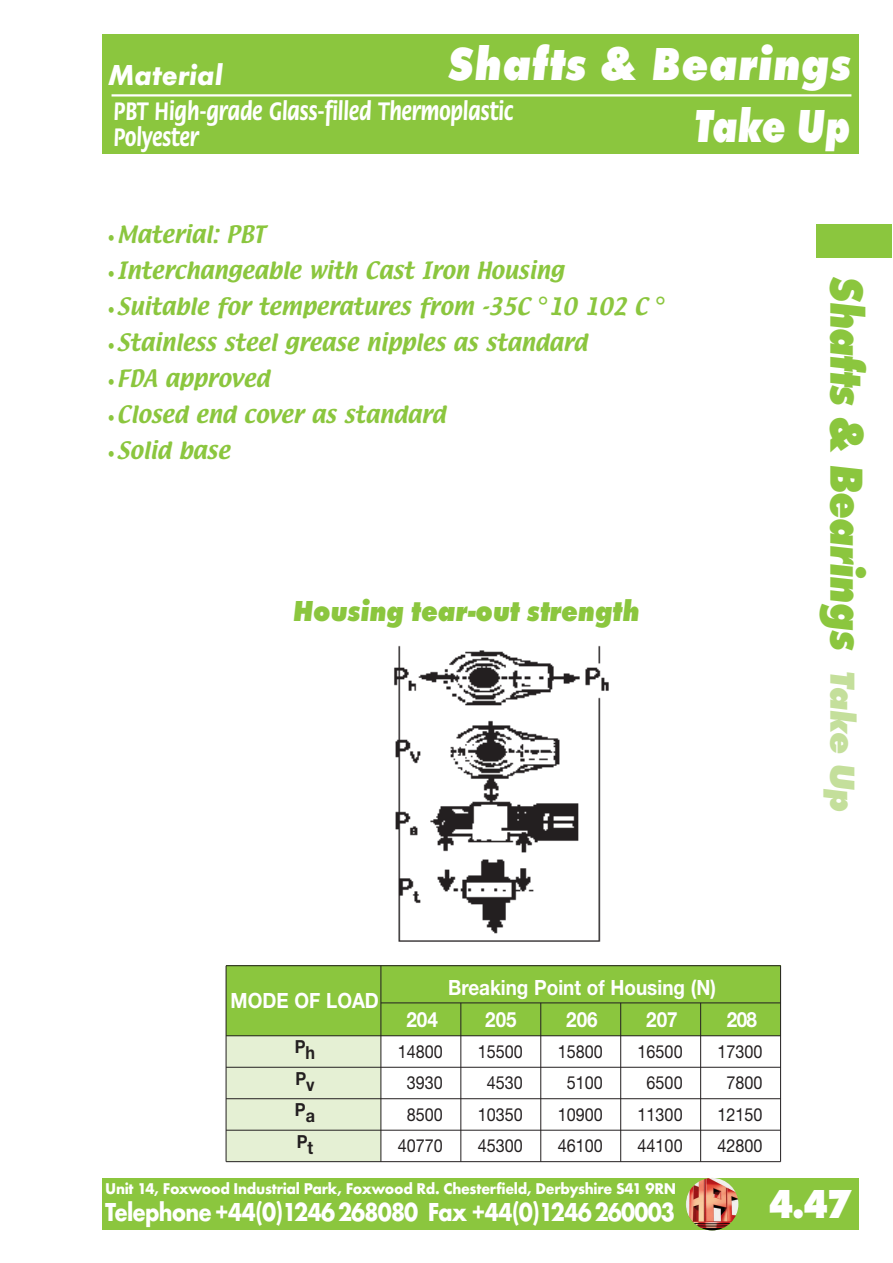
<style>
.page{position:relative;width:893px;height:1263px;background:#fff}
.page>*{position:absolute;margin:0;border:0;box-sizing:border-box;transform-origin:0 0}
.t1{font:italic 800 48px "Futura T";letter-spacing:-.02em;color:#8bc63e;scale:.9 1}
.t2{font:italic 800 48px "Futura T";letter-spacing:.02em;color:#fff;scale:.9 1}
.t3{font:italic 800 48px "Futura T";letter-spacing:.02em;color:#fff;scale:.8 1}
.t4{font:800 42px "Futura T";color:#fff;scale:.83 1}
.t5{font:italic 800 30px "Futura T";color:#8bc63e;scale:.9 1}
.t6{font:italic 700 30px "Futura T";color:#fff;scale:.95 1}
.t7{font:700 27px/26.1px "Flora";color:#fff;scale:.8 1}
.t8{font:700 27px "Futura T";letter-spacing:-.035em;color:#fff;scale:.87 1}
.t9{font:21px "Textile";color:#8bc63e}
.t10{font:700 21px "Helvetica Neue";color:#fff;scale:.9 1}
.t11{font:700 21px "Helvetica Neue";color:#fff;scale:.89 1}
.t12{font:18px "Helvetica Neue";color:#231f20;scale:.9 1}
.t13{font:700 18px "Helvetica Neue";color:#231f20;scale:.9 1}
.t14{font:700 16.2px "Futura T";letter-spacing:-.02em;color:#fff;scale:.95 1}
.s1{font-family:"Futura T";font-weight:700;font-style:italic}
.s2{font-family:"Futura T";font-weight:600;font-style:italic;font-size:27px}
.s3{font-size:36px;color:#c4df9b}
</style>
<div class="page">
<div style="left:816px;top:225px;width:75px;height:33px;background:#8bc63e"></div>
<div style="left:102px;top:1178px;width:757px;height:52px;background:#8bc63e"></div>
<img style="left:686px;top:1178px;width:52px;height:52px;border-radius:50%">
<div style="left:226px;top:966px;width:155px;height:70px;background:#8bc63e"></div>
<div style="left:381px;top:966px;width:400px;height:37px;background:#8bc63e"></div>
<div style="left:381px;top:1003px;width:80px;height:33px;background:#8bc63e"></div>
<div style="left:461px;top:1003px;width:80px;height:33px;background:#8bc63e"></div>
<div style="left:541px;top:1003px;width:80px;height:33px;background:#8bc63e"></div>
<div style="left:621px;top:1003px;width:80px;height:33px;background:#8bc63e"></div>
<div style="left:701px;top:1003px;width:80px;height:33px;background:#8bc63e"></div>
<div style="left:226px;top:1036px;width:155px;height:31px;background:#e5f0d4"></div>
<div style="left:226px;top:1067px;width:155px;height:32px;background:#e5f0d4"></div>
<div style="left:226px;top:1099px;width:155px;height:31px;background:#e5f0d4"></div>
<div style="left:226px;top:1130px;width:155px;height:32px;background:#e5f0d4"></div>
<hr style="left:226px;top:966px;width:1px;height:196px;background:#231f20">
<hr style="left:380px;top:966px;width:1px;height:196px;background:#231f20">
<hr style="left:460px;top:1003px;width:1px;height:159px;background:#231f20">
<hr style="left:540px;top:1003px;width:1px;height:159px;background:#231f20">
<hr style="left:620px;top:1003px;width:1px;height:159px;background:#231f20">
<hr style="left:700px;top:1003px;width:1px;height:159px;background:#231f20">
<hr style="left:780px;top:966px;width:1px;height:196px;background:#231f20">
<hr style="left:226px;top:965px;width:555px;height:1px;background:#231f20">
<hr style="left:381px;top:1002px;width:400px;height:1px;background:#231f20">
<hr style="left:226px;top:1035px;width:555px;height:1px;background:#231f20">
<hr style="left:226px;top:1067px;width:555px;height:1px;background:#231f20">
<hr style="left:226px;top:1098px;width:555px;height:1px;background:#231f20">
<hr style="left:226px;top:1130px;width:555px;height:1px;background:#231f20">
<hr style="left:226px;top:1161px;width:555px;height:1px;background:#231f20">
<img style="left:394px;top:645px;width:215px;height:297px">
<div style="left:102px;top:34px;width:757px;height:119px;background:#8bc63e"></div>
<hr style="left:112px;top:94px;width:739px;height:3px;background:#fff">
<h1 class="t2" style="left:446px;top:34px;width:450px">Shafts &amp; Bearings</h1>
<h3 class="t6" style="left:108px;top:58px;width:123px">Material</h3>
<p class="t7" style="left:114px;top:98px;width:501px">PBT High-grade Glass-filled Thermoplastic<br>Polyester</p>
<h1 class="t3" style="left:693px;top:97px;width:196px">Take Up</h1>
<p class="t9" style="left:105px;top:220px;width:161px"><span class="s1">•</span>Material: PBT</p>
<p class="t9" style="left:105px;top:256px;width:460px"><span class="s1">•</span>Interchangeable with Cast Iron Housing</p>
<p class="t9" style="left:105px;top:292px;width:562px"><span class="s1">•</span>Suitable for temperatures from -35C <span class="s2">°</span>10 102 C <span class="s2">°</span></p>
<p class="t9" style="left:105px;top:328px;width:484px"><span class="s1">•</span>Stainless steel grease nipples as standard</p>
<p class="t9" style="left:105px;top:364px;width:166px"><span class="s1">•</span>FDA approved</p>
<p class="t9" style="left:105px;top:400px;width:342px"><span class="s1">•</span>Closed end cover as standard</p>
<p class="t9" style="left:105px;top:436px;width:126px"><span class="s1">•</span>Solid base</p>
<h3 class="t5" style="left:292px;top:593px;width:387px">Housing tear-out strength</h3>
<h1 class="t1" style="left:876px;top:275px;width:597px;rotate:90deg">Shafts &amp; Bearings <span class="s3">Take Up</span></h1>
<p class="t10" style="left:231px;top:987px;width:166px">MODE OF LOAD</p>
<p class="t10" style="left:448px;top:974px;width:299px">Breaking Point of Housing (N)</p>
<p class="t10" style="left:406px;top:1007px;width:37px">204</p>
<p class="t11" style="left:485px;top:1007px;width:37px">205</p>
<p class="t10" style="left:566px;top:1007px;width:37px">206</p>
<p class="t10" style="left:646px;top:1007px;width:37px">207</p>
<p class="t10" style="left:727px;top:1007px;width:35px">208</p>
<p class="t13" style="left:295px;top:1039px;width:24px">Ph</p>
<p class="t12" style="left:398px;top:1040px;width:52px">14800</p>
<p class="t12" style="left:478px;top:1040px;width:52px">15500</p>
<p class="t12" style="left:558px;top:1040px;width:52px">15800</p>
<p class="t12" style="left:638px;top:1040px;width:52px">16500</p>
<p class="t12" style="left:718px;top:1040px;width:52px">17300</p>
<p class="t13" style="left:295px;top:1070px;width:23px">Pv</p>
<p class="t12" style="left:407px;top:1072px;width:42px">3930</p>
<p class="t12" style="left:487px;top:1072px;width:42px">4530</p>
<p class="t12" style="left:567px;top:1072px;width:42px">5100</p>
<p class="t12" style="left:647px;top:1072px;width:42px">6500</p>
<p class="t12" style="left:727px;top:1072px;width:42px">7800</p>
<p class="t13" style="left:295px;top:1102px;width:24px">Pa</p>
<p class="t12" style="left:407px;top:1103px;width:42px">8500</p>
<p class="t12" style="left:478px;top:1103px;width:52px">10350</p>
<p class="t12" style="left:558px;top:1103px;width:52px">10900</p>
<p class="t12" style="left:638px;top:1103px;width:52px">11300</p>
<p class="t12" style="left:718px;top:1103px;width:52px">12150</p>
<p class="t13" style="left:297px;top:1133px;width:20px">Pt</p>
<p class="t12" style="left:398px;top:1135px;width:52px">40770</p>
<p class="t12" style="left:478px;top:1135px;width:52px">45300</p>
<p class="t12" style="left:558px;top:1135px;width:52px">46100</p>
<p class="t12" style="left:638px;top:1135px;width:52px">44100</p>
<p class="t12" style="left:718px;top:1135px;width:52px">42800</p>
<p class="t14" style="left:105px;top:1179px;width:603px">Unit 14, Foxwood Industrial Park, Foxwood Rd. Chesterfield, Derbyshire S41 9RN</p>
<p class="t8" style="left:105px;top:1196px;width:657px">Telephone+44(0)1246268080 Fax +44(0)1246 260003</p>
<h2 class="t4" style="left:769px;top:1178px;width:101px">4.47</h2>
</div>
